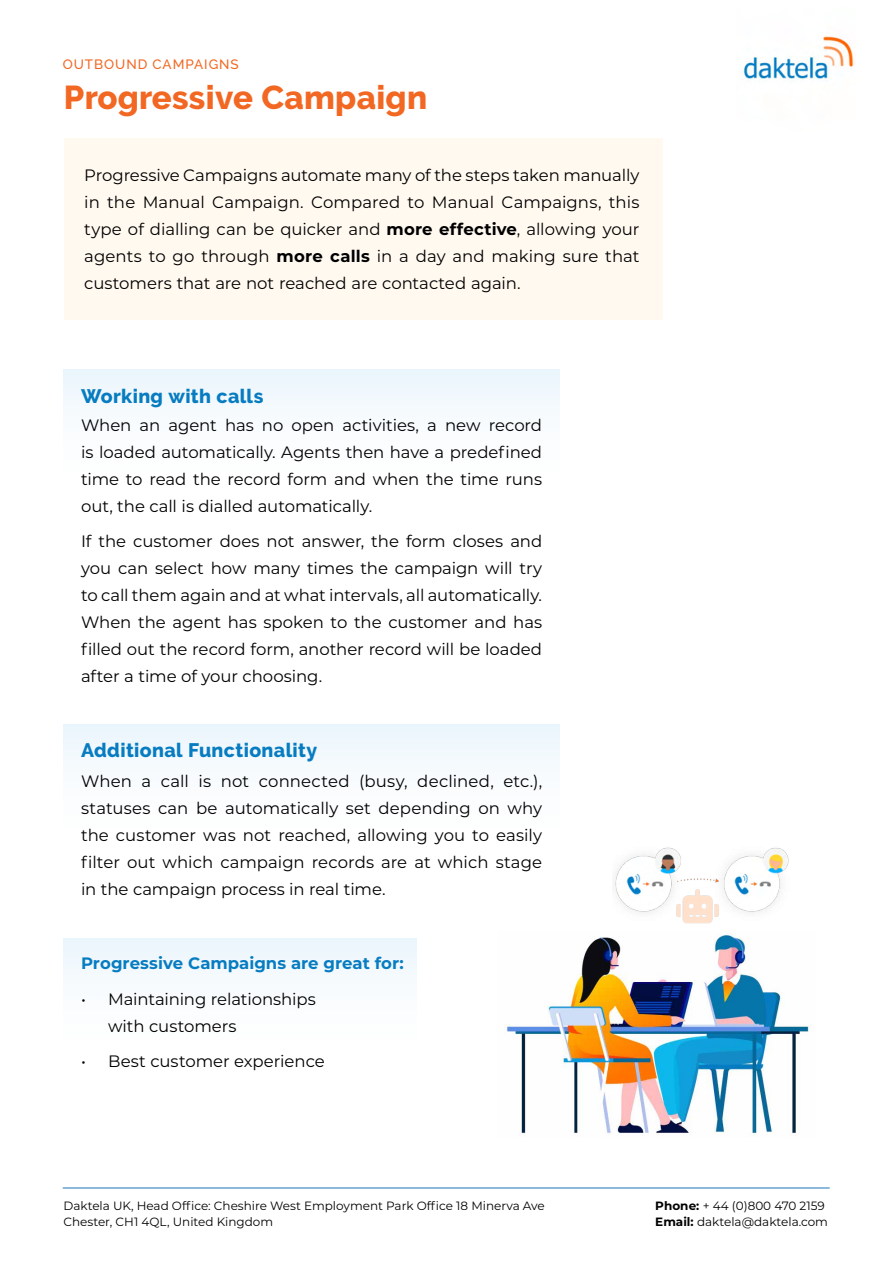
<style>
.page{position:relative;width:893px;height:1263px;background:#fff}
.page>*{position:absolute;margin:0;border:0;box-sizing:border-box;transform-origin:0 0}
.t1{font:800 33px "Raleway";letter-spacing:.01em;color:#f26722}
.t2{font:800 19.5px "Raleway";letter-spacing:.02em;color:#077cc1}
.t3{font:16.5px/27px "Montserrat";letter-spacing:-.005em;color:#000;text-align:justify}
.t4{font:700 16.5px "Montserrat";color:#077cc1}
.t5{font:500 13.5px "Raleway";letter-spacing:.07em;color:#f26722}
.t6{font:12px/16.2px "Montserrat";color:#000}
.s1{font-weight:700}
</style>
<div class="page">
<img style="left:743px;top:36px;width:111px;height:45px">
<hr style="left:63px;top:1187px;width:767px;height:1px;background:#1c75ba">
<img style="left:505px;top:931px;width:306px;height:203px">
<img style="left:614px;top:847px;width:175px;height:77px">
<div style="left:64px;top:138px;width:598px;height:182px;background:#fff9f0"></div>
<p class="t5" style="left:63px;top:56px;width:178px">OUTBOUND CAMPAIGNS</p>
<h1 class="t1" style="left:64px;top:79px;width:365px">Progressive Campaign</h1>
<p class="t3" style="left:84px;top:161px;width:557px">Progressive Campaigns automate many of the steps taken manually in the Manual Campaign. Compared to Manual Campaigns, this type of dialling can be quicker and <span class="s1">more effective</span>, allowing your agents to go through <span class="s1">more calls</span> in a day and making sure that customers that are not reached are contacted again.</p>
<p class="t2" style="left:81px;top:385px;width:184px">Working with calls</p>
<p class="t3" style="left:81px;top:411px;width:463px">When an agent has no open activities, a new record is loaded automatically. Agents then have a predefined time to read the record form and when the time runs out, the call is dialled automatically.</p>
<p class="t3" style="left:81px;top:527px;width:463px">If the customer does not answer, the form closes and you can select how many times the campaign will try to call them again and at what intervals, all automatically.<br>When the agent has spoken to the customer and has filled out the record form, another record will be loaded after a time of your choosing.</p>
<p class="t2" style="left:81px;top:739px;width:238px">Additional Functionality</p>
<p class="t3" style="left:81px;top:767px;width:463px">When a call is not connected (busy, declined, etc.), statuses can be automatically set depending on why the customer was not reached, allowing you to easily filter out which campaign records are at which stage in the campaign process in real time.</p>
<p class="t4" style="left:81px;top:951px;width:324px">Progressive Campaigns are great for:</p>
<p class="t3" style="left:108px;top:985px;width:209px;text-indent:-27px">• Maintaining relationships with customers</p>
<p class="t3" style="left:81px;top:1047px;width:245px">• Best customer experience</p>
<p class="t6" style="left:63px;top:1197px;width:483px">Daktela UK, Head Office: Cheshire West Employment Park Office 18 Minerva Ave<br>Chester, CH1 4QL, United Kingdom</p>
<p class="t6" style="left:655px;top:1197px;width:174px"><span class="s1">Phone:</span> + 44 (0)800 470 2159<br><span class="s1">Email:</span> daktela@daktela.com</p>
</div>
